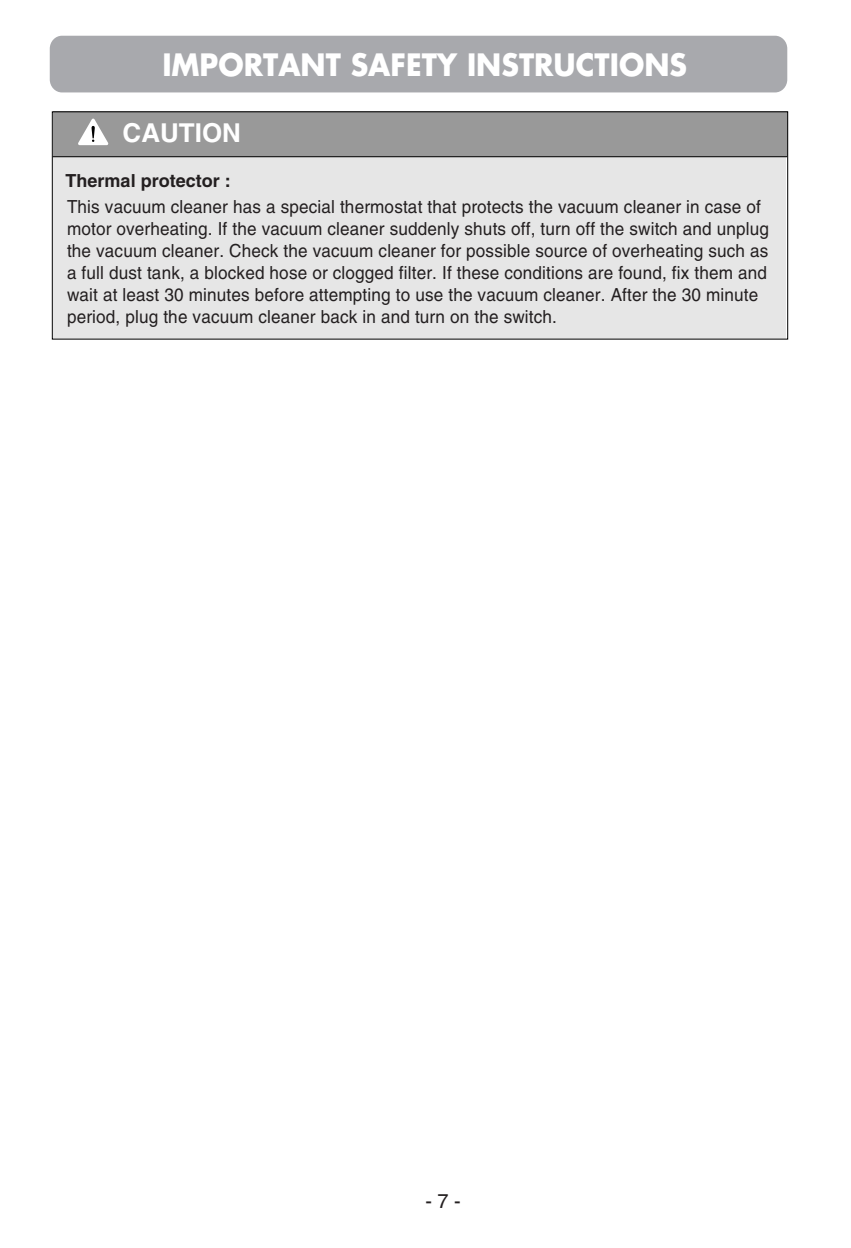
<style>
.page{position:relative;width:851px;height:1248px;background:#fff}
.page>*{position:absolute;margin:0;border:0;box-sizing:border-box;transform-origin:0 0}
.t1{font:700 30px "Futura";color:#fff;scale:.95 1}
.t2{font:700 26px "Helvetica";color:#fff}
.t3{font:20px "Helvetica";color:#231f20}
.t4{font:18px/22px "Helvetica";letter-spacing:.01em;color:#231f20;scale:.95 1}
.t5{font:700 18px "Helvetica";color:#231f20}
</style>
<div class="page">
<div style="left:53px;top:157px;width:733px;height:182px;background:#e6e6e6"></div>
<div style="left:53px;top:111px;width:734px;height:46px;background:#999"></div>
<svg style="left:78px;top:119px;width:30px;height:26px"></svg>
<div style="left:50px;top:36px;width:737px;height:56px;background:#a8a9ad;border-radius:13px"></div>
<hr style="left:53px;top:156px;width:733px;height:1px;background:#000">
<div style="left:52px;top:111px;width:736px;height:228px;border:1px solid #000"></div>
<h1 class="t1" style="left:162px;top:54px;width:553px">IMPORTANT SAFETY INSTRUCTIONS</h1>
<h2 class="t2" style="left:122px;top:123px;width:120px">CAUTION</h2>
<p class="t5" style="left:66px;top:174px;width:167px">Thermal protector :</p>
<p class="t4" style="left:67px;top:197px;width:740px">This vacuum cleaner has a special thermostat that protects the vacuum cleaner in case of motor overheating. If the vacuum cleaner suddenly shuts off, turn off the switch and unplug the vacuum cleaner. Check the vacuum cleaner for possible source of overheating such as a full dust tank, a blocked hose or clogged filter. If these conditions are found, fix them and wait at least 30 minutes before attempting to use the vacuum cleaner. After the 30 minute period, plug the vacuum cleaner back in and turn on the switch.</p>
<p class="t3" style="left:425px;top:1187px;width:37px">- 7 -</p>
</div>
